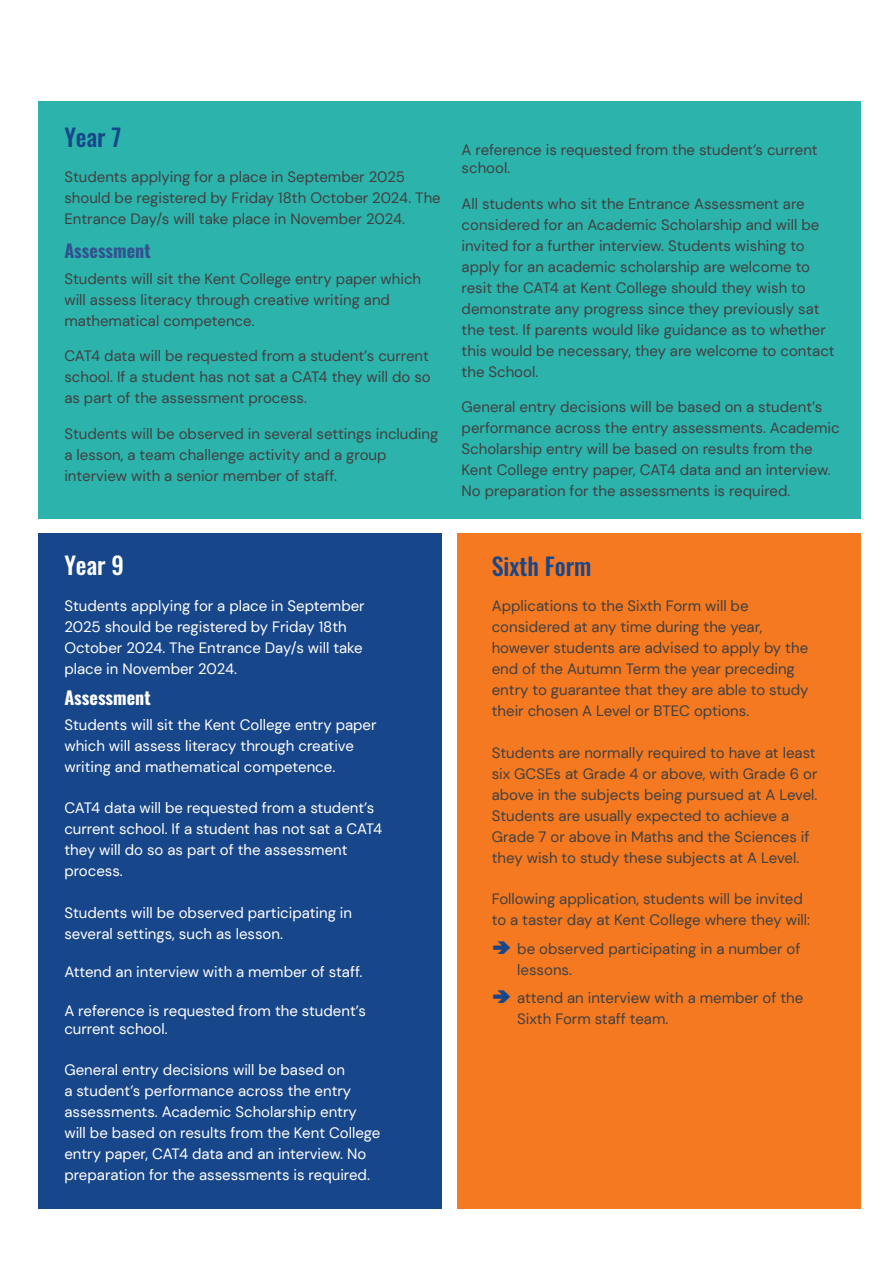
<style>
.page{position:relative;width:893px;height:1263px;background:#fff}
.page>*{position:absolute;margin:0;border:0;box-sizing:border-box;transform-origin:0 0}
.t1{font:500 24px "Oswald";color:#18468a}
.t2{font:500 24px "Oswald";color:#fff}
.t3{font:700 18px "Oswald";color:#325291}
.t4{font:700 18px "Oswald";color:#fff}
.t5{font:15px/21px "DM Sans";color:#414042}
.t6{font:15px/21px "DM Sans";color:#fff}
</style>
<div class="page">
<div style="left:38px;top:101px;width:823px;height:418px;background:#2cb3ab"></div>
<div style="left:38px;top:534px;width:404px;height:675px;background:#18468a"></div>
<div style="left:458px;top:534px;width:403px;height:675px;background:#f47920"></div>
<h1 class="t1" style="left:64px;top:124px;width:59px">Year 7</h1>
<p class="t5" style="left:64px;top:166px;width:378px">Students applying for a place in September 2025 should be registered by Friday 18th October 2024. The<br>Entrance Day/s will take place in November 2024.</p>
<p class="t3" style="left:64px;top:242px;width:88px">Assessment</p>
<p class="t5" style="left:64px;top:268px;width:358px">Students will sit the Kent College entry paper which will assess literacy through creative writing and mathematical competence.</p>
<p class="t5" style="left:64px;top:345px;width:368px">CAT4 data will be requested from a student’s current school. If a student has not sat a CAT4 they will do so as part of the assessment process.</p>
<p class="t5" style="left:64px;top:423px;width:375px">Students will be observed in several settings including a lesson, a team challenge activity and a group interview with a senior member of staff.</p>
<p class="t5" style="left:462px;top:141px;width:358px;line-height:18px">A reference is requested from the student’s current school.</p>
<p class="t5" style="left:462px;top:193px;width:374px">All students who sit the Entrance Assessment are considered for an Academic Scholarship and will be invited for a further interview. Students wishing to apply for an academic scholarship are welcome to resit the CAT4 at Kent College should they wish to demonstrate any progress since they previously sat the test. If parents would like guidance as to whether this would be necessary, they are welcome to contact the School.</p>
<p class="t5" style="left:462px;top:396px;width:379px">General entry decisions will be based on a student’s performance across the entry assessments. Academic Scholarship entry will be based on results from the Kent College entry paper, CAT4 data and an interview.<br>No preparation for the assessments is required.</p>
<h1 class="t2" style="left:64px;top:553px;width:61px">Year 9</h1>
<p class="t6" style="left:64px;top:595px;width:302px">Students applying for a place in September 2025 should be registered by Friday 18th October 2024. The Entrance Day/s will take place in November 2024.</p>
<p class="t4" style="left:64px;top:688px;width:88px">Assessment</p>
<p class="t6" style="left:64px;top:714px;width:314px">Students will sit the Kent College entry paper which will assess literacy through creative writing and mathematical competence.</p>
<p class="t6" style="left:64px;top:797px;width:319px">CAT4 data will be requested from a student’s current school. If a student has not sat a CAT4 they will do so as part of the assessment process.</p>
<p class="t6" style="left:64px;top:902px;width:289px">Students will be observed participating in several settings, such as lesson.</p>
<p class="t6" style="left:64px;top:961px;width:300px">Attend an interview with a member of staff.</p>
<p class="t6" style="left:64px;top:1001px;width:303px;line-height:18px">A reference is requested from the student’s current school.</p>
<p class="t6" style="left:64px;top:1059px;width:318px">General entry decisions will be based on<br>a student’s performance across the entry assessments. Academic Scholarship entry will be based on results from the Kent College entry paper, CAT4 data and an interview. No preparation for the assessments is required.</p>
<h1 class="t1" style="left:492px;top:553px;width:101px">Sixth Form</h1>
<p class="t5" style="left:492px;top:595px;width:318px">Applications to the Sixth Form will be considered at any time during the year, however students are advised to apply by the end of the Autumn Term the year preceding entry to guarantee that they are able to study their chosen A Level or BTEC options.</p>
<p class="t5" style="left:492px;top:742px;width:327px">Students are normally required to have at least six GCSEs at Grade 4 or above, with Grade 6 or above in the subjects being pursued at A Level.<br>Students are usually expected to achieve a Grade 7 or above in Maths and the Sciences if they wish to study these subjects at A Level.</p>
<p class="t5" style="left:492px;top:888px;width:320px">Following application, students will be invited to a taster day at Kent College where they will:</p>
<p class="t5" style="left:517px;top:938px;width:285px">be observed participating in a number of lessons.</p>
<p class="t5" style="left:517px;top:987px;width:288px">attend an interview with a member of the<br>Sixth Form staff team.</p>
</div>
